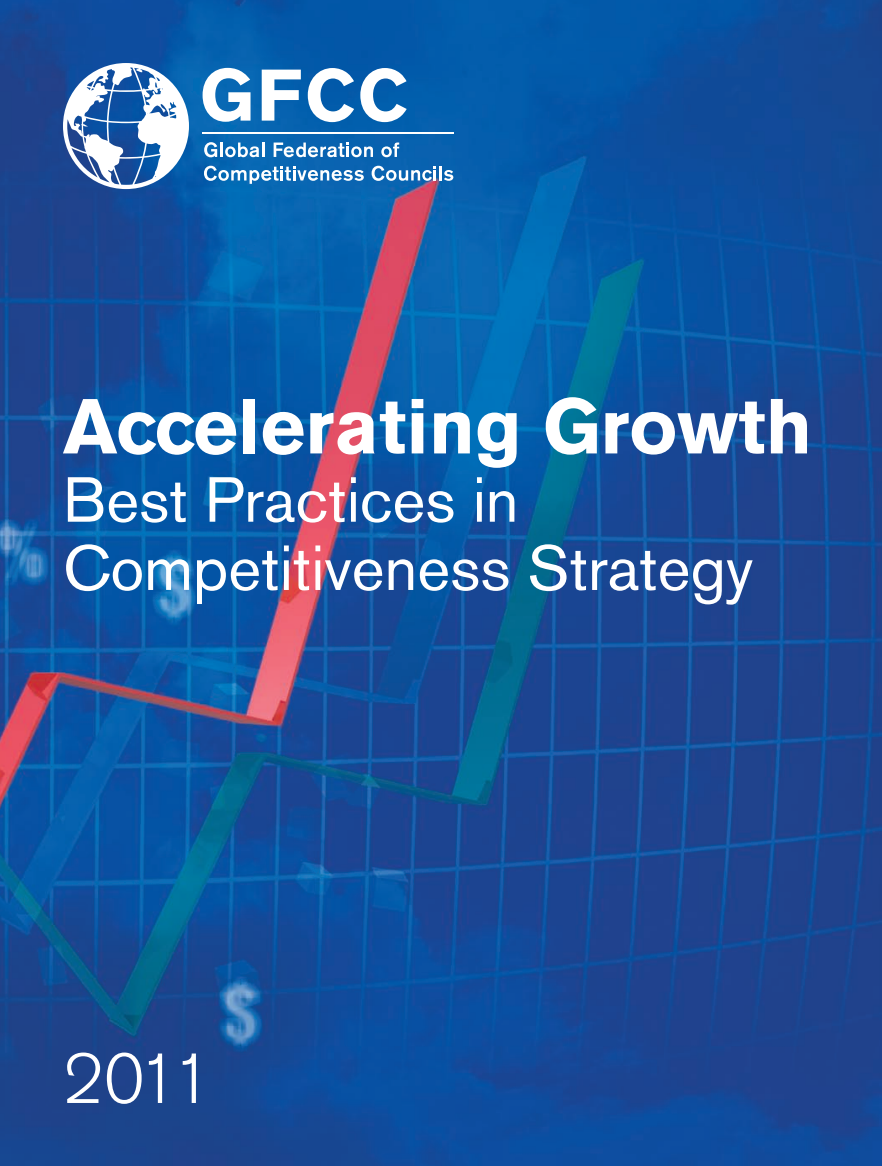
<style>
.page{position:relative;width:882px;height:1166px;background:#fff}
.page>*{position:absolute;margin:0;border:0;box-sizing:border-box;transform-origin:0 0}
.t1{font:700 77px "Akzidenz Grotesk BE";color:#fff}
.t2{font:300 70px "Akzidenz Grotesk BE";color:#fff}
.t3{font:63px/68.2px "Akzidenz Grotesk BE";color:#fff}
</style>
<div class="page">
<img style="left:0;top:0;width:882px;height:1166px">
<svg style="left:203px;top:68px;width:48px;height:54px"></svg>
<svg style="left:262px;top:70px;width:39px;height:51px"></svg>
<svg style="left:308px;top:68px;width:46px;height:54px"></svg>
<svg style="left:360px;top:68px;width:47px;height:54px"></svg>
<svg style="left:204px;top:142px;width:13px;height:15px"></svg>
<hr style="left:220px;top:142px;width:3px;height:15px;background:#fff">
<svg style="left:225px;top:142px;width:39px;height:15px"></svg>
<svg style="left:274px;top:142px;width:99px;height:15px"></svg>
<svg style="left:381px;top:142px;width:18px;height:15px"></svg>
<svg style="left:204px;top:166px;width:160px;height:18px"></svg>
<svg style="left:372px;top:166px;width:64px;height:15px"></svg>
<hr style="left:439px;top:166px;width:3px;height:14px;background:#fff">
<svg style="left:444px;top:170px;width:9px;height:11px"></svg>
<hr style="left:203px;top:132px;width:251px;height:1px;background:#fff">
<svg style="left:63px;top:63px;width:126px;height:126px"></svg>
<p class="t1" style="left:63px;top:382px;width:751px">Accelerating Growth</p>
<p class="t3" style="left:63px;top:466px;width:692px">Best Practices in<br>Competitiveness Strategy</p>
<p class="t2" style="left:63px;top:1039px;width:151px">2011</p>
</div>
